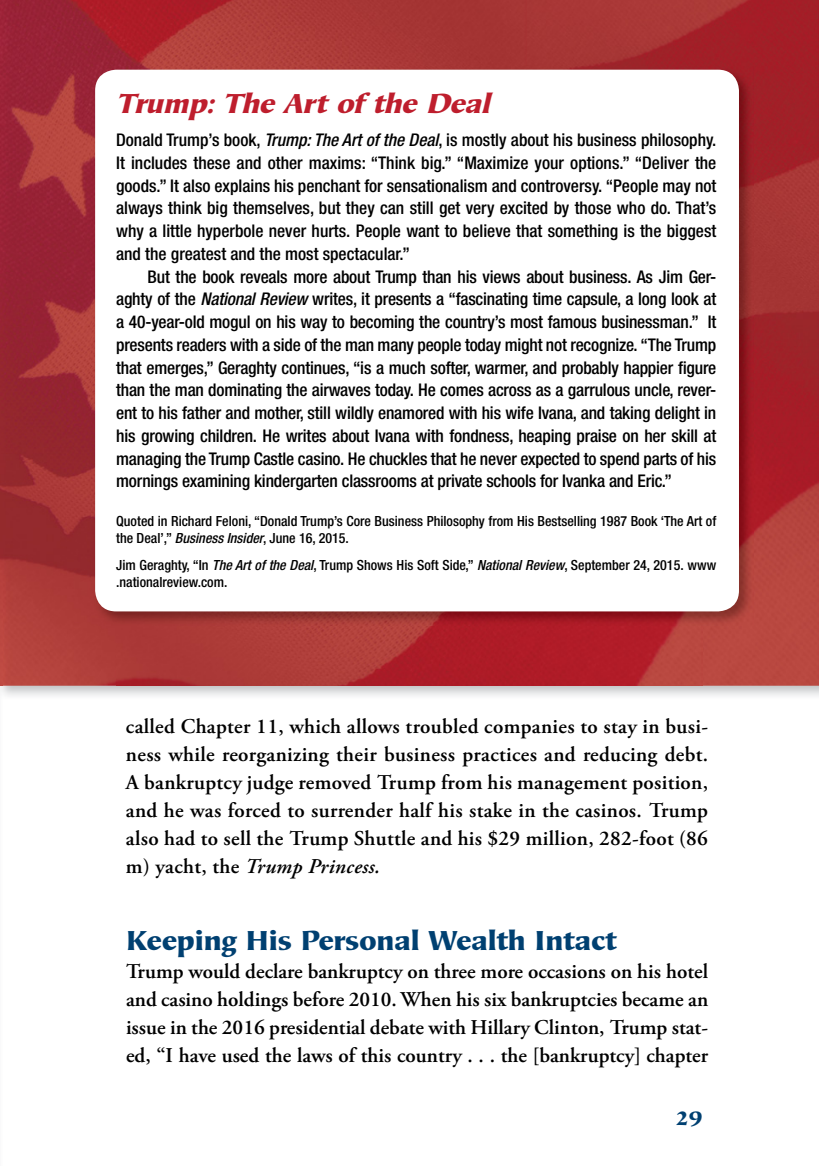
<style>
.page{position:relative;width:819px;height:1166px;background:#fff}
.page>*{position:absolute;margin:0;border:0;box-sizing:border-box;transform-origin:0 0}
.t1{font:900 28px "Mariposa Sans";color:#004071}
.t2{font:italic 900 28px "Mariposa Sans";color:#be1e2d}
.t3{font:600 21px/28px "Adobe Garamond Pro";letter-spacing:.005em;color:#000;text-align:justify}
.t4{font:900 21px "Mariposa Sans";color:#004071}
.t5{font:500 condensed 17.5px/22.8px "Helvetica Neue LT Std";letter-spacing:-.01em;color:#000;text-align:justify}
.t6{font:500 condensed 14px/17.5px "Helvetica Neue LT Std";color:#000}
.s1{font-style:italic}
</style>
<div class="page">
<img style="left:3px;top:685px;width:816px;height:11px">
<img style="left:0;top:0;width:819px;height:124px">
<img style="left:0;top:124px;width:117px;height:561px">
<img style="left:702px;top:124px;width:117px;height:561px">
<img style="left:117px;top:626px;width:585px;height:59px">
<img style="left:92px;top:66px;width:661px;height:560px">
<div style="left:95px;top:70px;width:644px;height:541px;background:#fff;border-radius:21px"></div>
<img style="left:1px;top:685px;width:2px;height:7px">
<img style="left:0;top:577px;width:3px;height:108px">
<img style="left:0;top:591px;width:1px;height:575px">
<h1 class="t2" style="left:116px;top:86px;width:383px">Trump:The Artof the Deal</h1>
<p class="t5" style="left:116px;top:128px;width:602px">Donald Trump’s book, <span class="s1">Trump: The Art of the Deal</span>, is mostly about his business philosophy.<br>It includes these and other maxims: “Think big.” “Maximize your options.” “Deliver the goods.” It also explains his penchant for sensationalism and controversy. “People may not always think big themselves, but they can still get very excited by those who do. That’s why a little hyperbole never hurts. People want to believe that something is the biggest and the greatest and the most spectacular.”</p>
<p class="t5" style="left:116px;top:265px;width:602px;text-indent:32px">But the book reveals more about Trump than his views about business. As Jim Ger&shy;aghty of the <span class="s1">National Review</span> writes, it presents a “fascinating time capsule, a long look at a 40-year-old mogul on his way to becoming the country’s most famous businessman.” It presents readers with a side of the man many people today might not recognize. “The Trump that emerges,” Geraghty continues, “is a much softer, warmer, and probably happier gure than the man dominating the airwaves today. He comes across as a garrulous uncle, rever&shy;ent to his father and mother, still wildly enamored with his wife Ivana, and taking delight in his growing children. He writes about Ivana with fondness, heaping praise on her skill at managing the Trump Castle casino. He chuckles that he never expected to spend parts of his mornings examining kindergarten classrooms at private schools for Ivanka and Eric.”</p>
<p class="t6" style="left:116px;top:512px;width:602px">Quoted in Richard Feloni, “Donald Trump’s Core Business Philosophy from His Bestselling 1987 Book ‘The Art of the Deal’,” <span class="s1">Business Insider</span>, June 16, 2015.</p>
<p class="t6" style="left:116px;top:556px;width:602px">Jim Geraghty, “In <span class="s1">The Art of the Deal</span>, Trump Shows His Soft Side,” <span class="s1">National Review</span>, September 24, 2015. www .nationalreview.com.</p>
<p class="t3" style="left:126px;top:712px;width:584px">called Chapter 11, which allows troubled companies to stay in busi&shy;ness while reorganizing their business practices and reducing debt.<br>A bankruptcy judge removed Trump from his management position, and he was forced to surrender half his stake in the casinos. Trump also had to sell the Trump Shuttle and his $29 million, 282-foot (86 m) yacht, the <span class="s1">Trump Princess.</span></p>
<h1 class="t1" style="left:126px;top:923px;width:493px">Keeping His Personal Wealth Intact</h1>
<p class="t3" style="left:126px;top:957px;width:584px">Trump would declare bankruptcy on three more occasions on his hotel and casino holdings before 2010. When his six bankruptcies became an issue in the 2016 presidential debate with Hillary Clinton, Trump stat&shy;ed, “I have used the laws of this country . . . the [bankruptcy] chapter</p>
<p class="t4" style="left:676px;top:1104px;width:28px">29</p>
</div>
